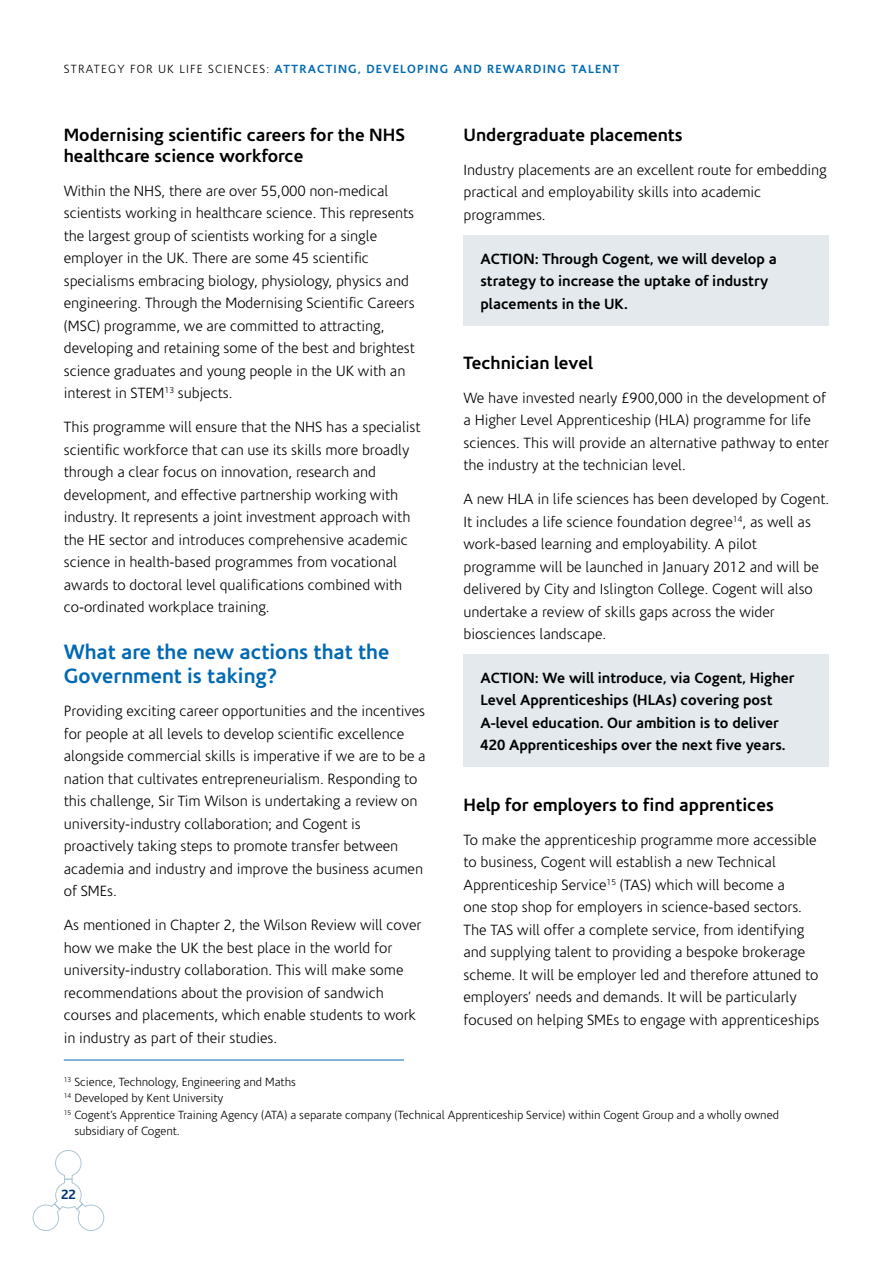
<style>
.page{position:relative;width:893px;height:1263px;background:#fff}
.page>*{position:absolute;margin:0;border:0;box-sizing:border-box;transform-origin:0 0}
.t1{font:700 21px/24px "Corisande";color:#0069b2}
.t2{font:700 18px/21px "Corisande";color:#000}
.t3{font:300 15px/22.5px "Corisande";color:#000}
.t4{font:700 15px/22.5px "Corisande";color:#000}
.t5{font:700 13.5px "Corisande";color:#003477}
.t6{font:300 12px "Corisande";color:#000}
.t7{font:700 12px "Corisande";letter-spacing:.1em;color:#0069b2}
.s1{font-weight:300;color:#000}
</style>
<div class="page">
<svg style="left:32px;top:1150px;width:72px;height:81px"></svg>
<div style="left:463px;top:235px;width:366px;height:90px;background:#e3e9ed"></div>
<div style="left:463px;top:654px;width:366px;height:113px;background:#e3e9ed"></div>
<hr style="left:64px;top:1060px;width:340px;height:1px;background:#0069b2">
<p class="t7" style="left:64px;top:62px;width:557px"><span class="s1">STRATEGY FOR UK LIFE SCIENCES:</span> ATTRACTING, DEVELOPING AND REWARDING TALENT</p>
<h3 class="t2" style="left:64px;top:125px;width:343px">Modernising scientific careers for the NHS healthcare science workforce</h3>
<p class="t3" style="left:64px;top:180px;width:353px">Within the NHS, there are over 55,000 non-medical scientists working in healthcare science. This represents the largest group of scientists working for a single employer in the UK. There are some 45 scientific specialisms embracing biology, physiology, physics and engineering. Through the Modernising Scientific Careers (MSC) programme, we are committed to attracting, developing and retaining some of the best and brightest science graduates and young people in the UK with an interest in STEM<sup>13</sup> subjects.</p>
<p class="t3" style="left:64px;top:416px;width:358px">This programme will ensure that the NHS has a specialist scientific workforce that can use its skills more broadly through a clear focus on innovation, research and development, and effective partnership working with industry. It represents a joint investment approach with the HE sector and introduces comprehensive academic science in health-based programmes from vocational awards to doctoral level qualifications combined with co-ordinated workplace training.</p>
<h2 class="t1" style="left:64px;top:640px;width:327px">What are the new actions that the<br>Government is taking?</h2>
<p class="t3" style="left:64px;top:700px;width:363px">Providing exciting career opportunities and the incentives for people at all levels to develop scientific excellence alongside commercial skills is imperative if we are to be a nation that cultivates entrepreneurialism. Responding to this challenge, Sir Tim Wilson is undertaking a review on university-industry collaboration; and Cogent is proactively taking steps to promote transfer between academia and industry and improve the business acumen of SMEs.</p>
<p class="t3" style="left:64px;top:914px;width:359px">As mentioned in Chapter 2, the Wilson Review will cover how we make the UK the best place in the world for university-industry collaboration. This will make some recommendations about the provision of sandwich courses and placements, which enable students to work in industry as part of their studies.</p>
<h3 class="t2" style="left:463px;top:125px;width:221px">Undergraduate placements</h3>
<p class="t3" style="left:463px;top:159px;width:365px">Industry placements are an excellent route for embedding practical and employability skills into academic programmes.</p>
<p class="t4" style="left:480px;top:247px;width:298px">ACTION: Through Cogent, we will develop a strategy to increase the uptake of industry placements in the UK.</p>
<h3 class="t2" style="left:463px;top:352px;width:131px">Technician level</h3>
<p class="t3" style="left:463px;top:387px;width:367px">We have invested nearly £900,000 in the development of a Higher Level Apprenticeship (HLA) programme for life sciences. This will provide an alternative pathway to enter the industry at the technician level.</p>
<p class="t3" style="left:463px;top:488px;width:367px">A new HLA in life sciences has been developed by Cogent.<br>It includes a life science foundation degree<sup>14</sup>, as well as work-based learning and employability. A pilot programme will be launched in January 2012 and will be delivered by City and Islington College. Cogent will also undertake a review of skills gaps across the wider biosciences landscape.</p>
<p class="t4" style="left:480px;top:666px;width:316px">ACTION: We will introduce, via Cogent, Higher Level Apprenticeships (HLAs) covering post A-level education. Our ambition is to deliver 420 Apprenticeships over the next five years.</p>
<h3 class="t2" style="left:463px;top:794px;width:312px">Help for employers to find apprentices</h3>
<p class="t3" style="left:463px;top:829px;width:357px">To make the apprenticeship programme more accessible to business, Cogent will establish a new Technical Apprenticeship Service<sup>15</sup> (TAS) which will become a<br>one stop shop for employers in science-based sectors.<br>The TAS will offer a complete service, from identifying and supplying talent to providing a bespoke brokerage scheme. It will be employer led and therefore attuned to employers’ needs and demands. It will be particularly focused on helping SMEs to engage with apprenticeships</p>
<h3 class="t6" style="left:64px;top:1075px;width:234px"><sup>13</sup> Science, Technology, Engineering and Maths</h3>
<h3 class="t6" style="left:64px;top:1092px;width:161px"><sup>14</sup> Developed by Kent University</h3>
<h3 class="t6" style="left:64px;top:1108px;width:717px"><sup>15</sup> Cogent’s Apprentice Training Agency (ATA) a separate company (Technical Apprenticeship Service) within Cogent Group and a wholly owned</h3>
<h3 class="t6" style="left:74px;top:1125px;width:107px">subsidiary of Cogent.</h3>
<p class="t5" style="left:61px;top:1187px;width:16px">22</p>
</div>
